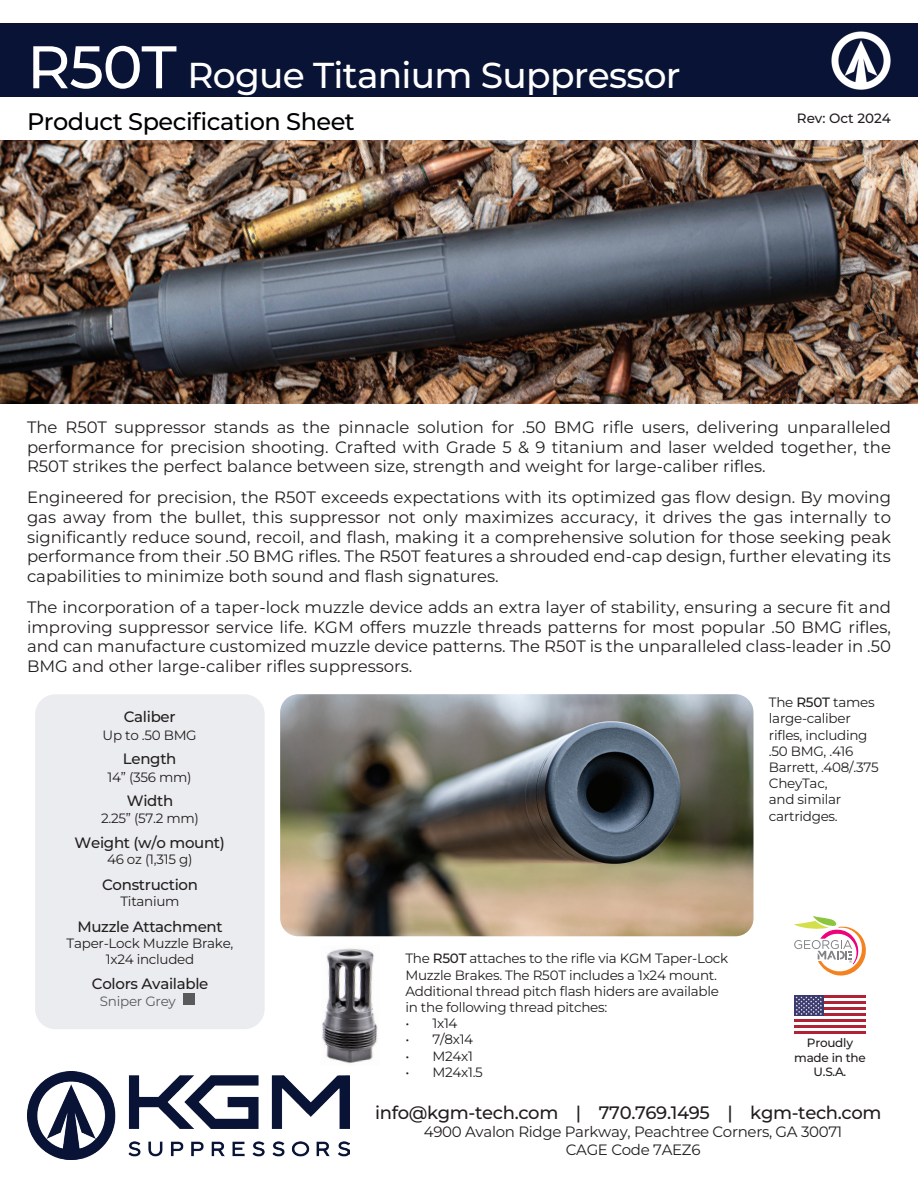
<style>
.page{position:relative;width:918px;height:1188px;background:#fff}
.page>*{position:absolute;margin:0;border:0;box-sizing:border-box;transform-origin:0 0}
.t1{font:100 36px "Montserrat";letter-spacing:-.02em;color:#fff}
.t2{font:100 24px "Montserrat";letter-spacing:-.02em;color:#000}
.t3{font:100 18px "Montserrat";letter-spacing:-.02em;color:#231f20}
.t4{font:100 16.5px/19.8px "Montserrat";color:#231f20;text-align:justify}
.t5{font:100 15px/18px "Montserrat";letter-spacing:-.02em;color:#231f20;text-align:center}
.t6{font:100 13.5px/16.2px "Montserrat";letter-spacing:-.02em;color:#231f20}
.t7{font:100 13.5px "Montserrat";color:#231f20}
.t8{font:100 13.5px "Montserrat";letter-spacing:-.02em;color:#585a5c}
.t9{font:100 12px/14.4px "Montserrat";letter-spacing:-.02em;color:#231f20;text-align:center}
.t10{font:500 3.9px "Gotham";color:#808285}
.s1{font-size:60px}
</style>
<div class="page">
<div style="left:0;top:24px;width:918px;height:73px;background:#091336"></div>
<hr style="left:794px;top:995px;width:72px;height:3px;background:#b12234">
<hr style="left:794px;top:1001px;width:72px;height:3px;background:#b12234">
<hr style="left:794px;top:1007px;width:72px;height:3px;background:#b12234">
<hr style="left:794px;top:1013px;width:72px;height:3px;background:#b12234">
<hr style="left:794px;top:1019px;width:72px;height:3px;background:#b12234">
<hr style="left:794px;top:1025px;width:72px;height:3px;background:#b12234">
<hr style="left:794px;top:1031px;width:72px;height:3px;background:#b12234">
<div style="left:794px;top:995px;width:29px;height:21px;background:#3b3a6e"></div>
<svg style="left:796px;top:996px;width:26px;height:19px"></svg>
<img style="left:0;top:141px;width:918px;height:263px">
<img style="left:27px;top:1071px;width:323px;height:88px">
<img style="left:280px;top:694px;width:473px;height:242px">
<svg style="left:794px;top:916px;width:72px;height:60px"></svg>
<div style="left:35px;top:694px;width:230px;height:335px;background:#ebecef;border-radius:20px"></div>
<img style="left:831px;top:31px;width:60px;height:59px">
<img style="left:322px;top:948px;width:56px;height:116px">
<div style="left:184px;top:993px;width:11px;height:12px;background:#585a5c"></div>
<h1 class="t1" style="left:27px;top:52px;width:655px"><span class="s1">R50T</span> Rogue Titanium Suppressor</h1>
<h2 class="t2" style="left:27px;top:106px;width:329px">Product Specification Sheet</h2>
<p class="t7" style="left:797px;top:109px;width:96px">Rev: Oct 2024</p>
<p class="t4" style="left:27px;top:417px;width:866px">The R50T suppressor stands as the pinnacle solution for .50 BMG rifle users, delivering unparalleled performance for precision shooting. Crafted with Grade 5 &amp; 9 titanium and laser welded together, the R50T strikes the perfect balance between size, strength and weight for large-caliber rifles.</p>
<p class="t4" style="left:27px;top:487px;width:866px">Engineered for precision, the R50T exceeds expectations with its optimized gas flow design. By moving gas away from the bullet, this suppressor not only maximizes accuracy, it drives the gas internally to significantly reduce sound, recoil, and flash, making it a comprehensive solution for those seeking peak performance from their .50 BMG rifles. The R50T features a shrouded end-cap design, further elevating its capabilities to minimize both sound and flash signatures.</p>
<p class="t4" style="left:27px;top:597px;width:866px">The incorporation of a taper-lock muzzle device adds an extra layer of stability, ensuring a secure fit and improving suppressor service life. KGM offers muzzle threads patterns for most popular .50 BMG rifles, and can manufacture customized muzzle device patterns. The R50T is the unparalleled class-leader in .50<br>BMG and other large-caliber rifles suppressors.</p>
<p class="t5" style="left:124px;top:708px;width:53px">Caliber</p>
<p class="t6" style="left:103px;top:727px;width:96px">Up to .50 BMG</p>
<p class="t5" style="left:123px;top:750px;width:55px">Length</p>
<p class="t6" style="left:108px;top:769px;width:86px">14” (356 mm)</p>
<p class="t5" style="left:127px;top:792px;width:48px">Width</p>
<p class="t6" style="left:101px;top:809px;width:99px">2.25” (57.2 mm)</p>
<p class="t5" style="left:75px;top:834px;width:152px">Weight (w/o mount)</p>
<p class="t6" style="left:107px;top:851px;width:87px">46 oz (1,315 g)</p>
<p class="t5" style="left:102px;top:875px;width:98px">Construction</p>
<p class="t6" style="left:121px;top:893px;width:61px">Titanium</p>
<p class="t5" style="left:77px;top:917px;width:147px">Muzzle Attachment</p>
<p class="t6" style="left:67px;top:935px;width:168px;text-align:center">Taper-Lock Muzzle Brake,<br>1x24 included</p>
<p class="t5" style="left:92px;top:975px;width:118px">Colors Available</p>
<p class="t8" style="left:100px;top:992px;width:77px">Sniper Grey</p>
<p class="t6" style="left:769px;top:694px;width:111px">The R50T tames large-caliber rifles, including .50 BMG, .416<br>Barrett, .408/.375<br>CheyTac,<br>and similar cartridges.</p>
<p class="t6" style="left:405px;top:950px;width:324px">The R50T attaches to the rifle via KGM Taper-Lock Muzzle Brakes. The R50T includes a 1x24 mount.<br>Additional thread pitch flash hiders are available in the following thread pitches:</p>
<p class="t6" style="left:405px;top:1015px;width:54px">• 1x14</p>
<p class="t6" style="left:405px;top:1031px;width:69px">• 7/8x14</p>
<p class="t6" style="left:405px;top:1047px;width:69px">• M24x1</p>
<p class="t6" style="left:405px;top:1064px;width:79px">• M24x1.5</p>
<p class="t10" style="left:849px;top:960px;width:5px">®</p>
<p class="t9" style="left:794px;top:1035px;width:73px">Proudly made in the<br>U.S.A.</p>
<p class="t3" style="left:375px;top:1101px;width:508px">info@kgm-tech.com | 770.769.1495 | kgm-tech.com</p>
<p class="t5" style="left:424px;top:1122px;width:420px">4900 Avalon Ridge Parkway, Peachtree Corners, GA 30071<br>CAGE Code 7AEZ6</p>
</div>
